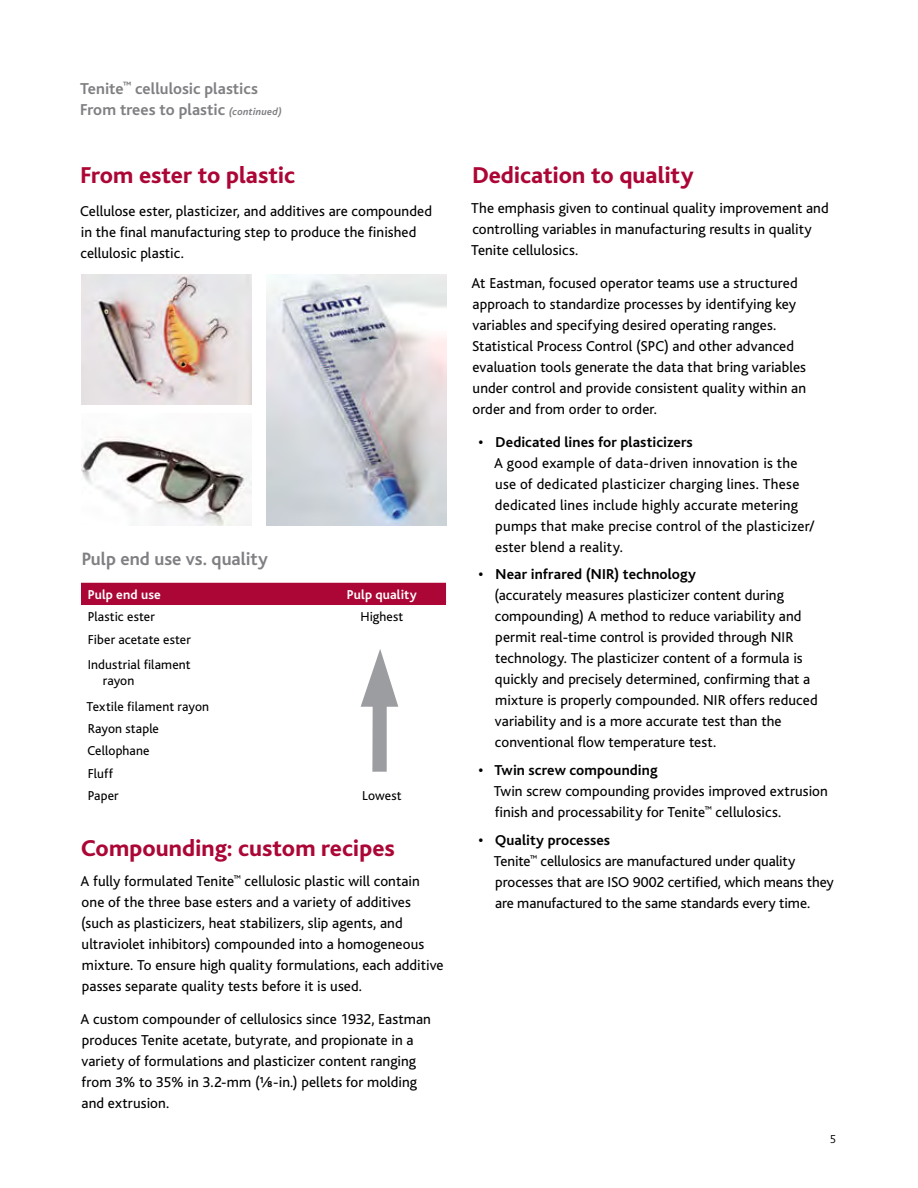
<style>
.page{position:relative;width:918px;height:1188px;background:#fff}
.page>*{position:absolute;margin:0;border:0;box-sizing:border-box;transform-origin:0 0}
.Heads{font:800 24px "Bliss";color:#ab0635}
.Body_Copy{font:800 24px "Bliss";letter-spacing:-.005em;color:#ab0635}
.Body_Copy-2{font:700 18.75px "Bliss";color:#807f83}
.page_ID{font:700 16.5px/21.8px "Bliss";color:#807f83}
.Body_Copy-3{font:15px/21px "Bliss";letter-spacing:.005em;color:#000}
.Table{font:13.5px "Bliss";letter-spacing:.01em;color:#000}
.Table_Indent{font:13.5px/15.8px "Bliss";letter-spacing:.01em;color:#000}
.white_table_header{font:700 13.5px "Bliss";letter-spacing:.01em;color:#fff}
.t1{font:300 12px "Bliss";color:#000}
.s1{font-style:italic;font-size:10.5px}
.s2{font-family:"Bliss Fractions"}
.s3{font-weight:700}
</style>
<div class="page">
<img style="left:266px;top:274px;width:180px;height:252px">
<img style="left:81px;top:436px;width:170px;height:90px">
<img style="left:81px;top:274px;width:170px;height:130px">
<div style="left:81px;top:583px;width:365px;height:22px;background:#ab0635"></div>
<svg style="left:361px;top:649px;width:37px;height:123px"></svg>
<p class="page_ID" style="left:80px;top:78px;width:203px">Tenite<sup>™</sup> cellulosic plastics<br>From trees to plastic <span class="s1">(continued)</span></p>
<p class="Body_Copy" style="left:81px;top:162px;width:216px">From ester to plastic</p>
<p class="Body_Copy-3" style="left:80px;top:201px;width:353px">Cellulose ester, plasticizer, and additives are compounded in the final manufacturing step to produce the finished cellulosic plastic.</p>
<p class="Body_Copy-2" style="left:82px;top:549px;width:188px">Pulp end use vs. quality</p>
<p class="white_table_header" style="left:88px;top:588px;width:74px">Pulp end use</p>
<p class="white_table_header" style="left:347px;top:588px;width:71px">Pulp quality</p>
<p class="Table" style="left:88px;top:610px;width:69px">Plastic ester</p>
<p class="Table" style="left:360px;top:610px;width:45px">Highest</p>
<p class="Table" style="left:88px;top:632px;width:105px">Fiber acetate ester</p>
<p class="Table_Indent" style="left:103px;top:657px;width:89px;text-indent:-15px">Industrial filament rayon</p>
<p class="Table" style="left:87px;top:699px;width:124px">Textile filament rayon</p>
<p class="Table" style="left:88px;top:722px;width:73px">Rayon staple</p>
<p class="Table" style="left:87px;top:744px;width:64px">Cellophane</p>
<p class="Table" style="left:88px;top:766px;width:27px">Fluff</p>
<p class="Table" style="left:88px;top:789px;width:33px">Paper</p>
<p class="Table" style="left:362px;top:789px;width:41px">Lowest</p>
<p class="Heads" style="left:81px;top:836px;width:315px">Compounding: custom recipes</p>
<p class="Body_Copy-3" style="left:81px;top:871px;width:365px">A fully formulated Tenite<sup>™</sup> cellulosic plastic will contain one of the three base esters and a variety of additives (such as plasticizers, heat stabilizers, slip agents, and ultraviolet inhibitors) compounded into a homogeneous mixture. To ensure high quality formulations, each additive passes separate quality tests before it is used.</p>
<p class="Body_Copy-3" style="left:81px;top:1009px;width:352px">A custom compounder of cellulosics since 1932, Eastman produces Tenite acetate, butyrate, and propionate in a variety of formulations and plasticizer content ranging from 3% to 35% in 3.2-mm (<span class="s2">l</span>-in.) pellets for molding and extrusion.</p>
<p class="Heads" style="left:472px;top:162px;width:223px">Dedication to quality</p>
<p class="Body_Copy-3" style="left:471px;top:198px;width:359px">The emphasis given to continual quality improvement and controlling variables in manufacturing results in quality<br>Tenite cellulosics.</p>
<p class="Body_Copy-3" style="left:472px;top:273px;width:336px">At Eastman, focused operator teams use a structured approach to standardize processes by identifying key variables and specifying desired operating ranges.<br>Statistical Process Control (SPC) and other advanced evaluation tools generate the data that bring variables under control and provide consistent quality within an order and from order to order.</p>
<p class="Body_Copy-3" style="left:494px;top:432px;width:322px;text-indent:-16px"><span class="s3">• Dedicated lines for plasticizers<br></span>A good example of data-driven innovation is the use of dedicated plasticizer charging lines. These dedicated lines include highly accurate metering pumps that make precise control of the plasticizer/ ester blend a reality.</p>
<p class="Body_Copy-3" style="left:495px;top:564px;width:325px;text-indent:-16px"><span class="s3">• Near infrared (NIR) technology<br></span>(accurately measures plasticizer content during compounding) A method to reduce variability and permit real-time control is provided through NIR technology. The plasticizer content of a formula is quickly and precisely determined, confirming that a mixture is properly compounded. NIR offers reduced variability and is a more accurate test than the conventional flow temperature test.</p>
<p class="Body_Copy-3" style="left:494px;top:760px;width:336px;text-indent:-15px"><span class="s3">• Twin screw compounding<br></span>Twin screw compounding provides improved extrusion finish and processability for Tenite<sup>™</sup> cellulosics.</p>
<p class="Body_Copy-3" style="left:494px;top:830px;width:342px;text-indent:-15px"><span class="s3">• Quality processes<br></span>Tenite<sup>™</sup> cellulosics are manufactured under quality processes that are ISO 9002 certified, which means they are manufactured to the same standards every time.</p>
<p class="t1" style="left:830px;top:1133px;width:8px">5</p>
</div>
